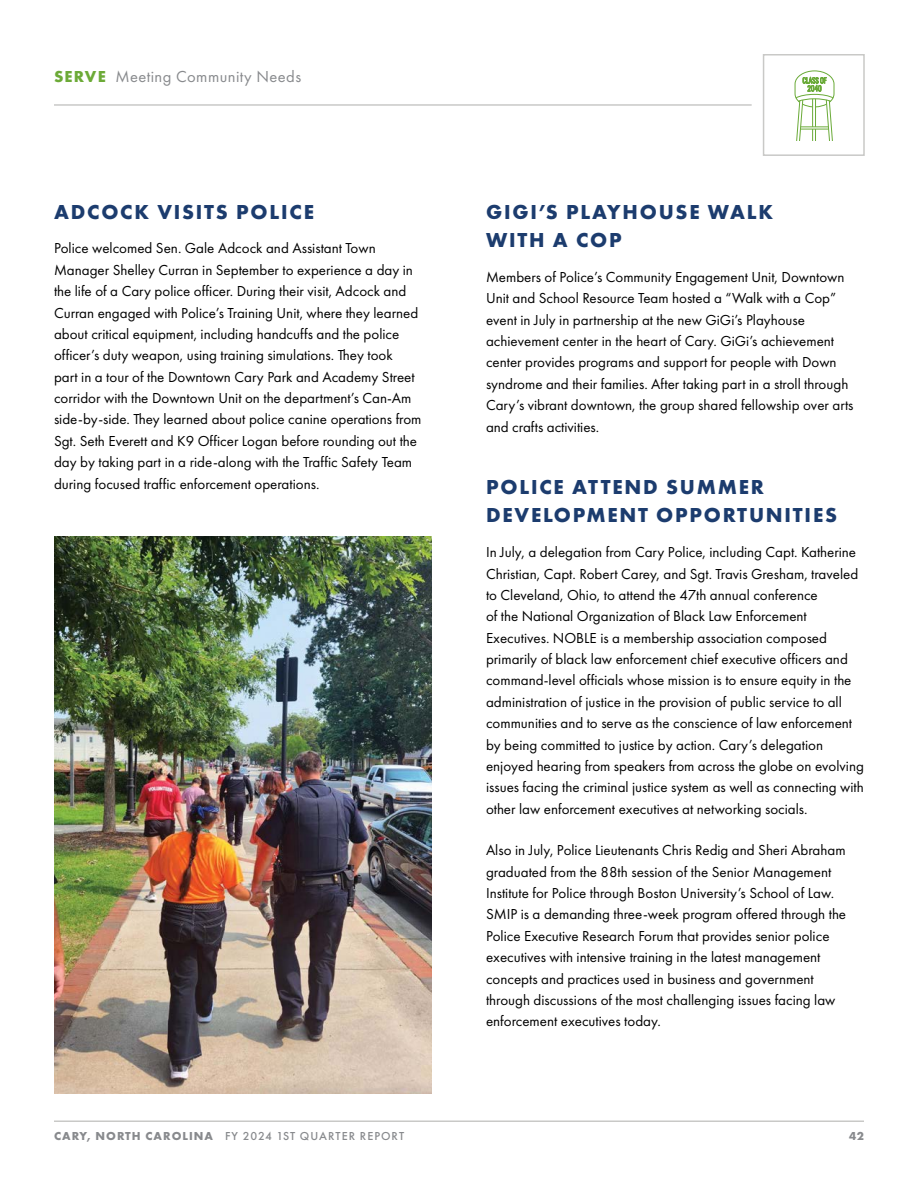
<style>
.page{position:relative;width:918px;height:1188px;background:#fff}
.page>*{position:absolute;margin:0;border:0;box-sizing:border-box;transform-origin:0 0}
.t1{font:700 21px/28.5px "Futura PT";letter-spacing:.085em;color:#1c3c6e}
.t2{font:16.5px "Futura PT";letter-spacing:.025em;color:#888a8d}
.t3{font:15px/21.3px "Futura PT";color:#000}
.t4{font:500 12px "Futura PT";letter-spacing:.085em;color:#888a8d}
.t5{font:700 12px "Futura PT";color:#888a8d}
.s1{font-weight:700;color:#6caa37}
.s2{font-weight:700}
</style>
<div class="page">
<hr style="left:54px;top:104px;width:698px;height:2px;background:#c9c9c7">
<hr style="left:54px;top:1120px;width:810px;height:2px;background:#c9c9c7">
<svg style="left:794px;top:70px;width:41px;height:71px"></svg>
<div style="left:763px;top:54px;width:102px;height:102px;border:2px solid #c9c9c7"></div>
<img style="left:54px;top:537px;width:378px;height:557px">
<p class="t2" style="left:54px;top:66px;width:249px"><span class="s1">SERVE</span> Meeting Community Needs</p>
<h1 class="t1" style="left:54px;top:197px;width:261px">ADCOCK VISITS POLICE</h1>
<p class="t3" style="left:54px;top:238px;width:369px">Police welcomed Sen. Gale Adcock and Assistant Town Manager Shelley Curran in September to experience a day in the life of a Cary police officer. During their visit, Adcock and Curran engaged with Police’s Training Unit, where they learned about critical equipment, including handcuffs and the police officer’s duty weapon, using training simulations. They took<br>part in a tour of the Downtown Cary Park and Academy Street corridor with the Downtown Unit on the department’s Can-Am side-by-side. They learned about police canine operations from Sgt. Seth Everett and K9 Officer Logan before rounding out the day by taking part in a ride-along with the Traffic Safety Team during focused traffic enforcement operations.</p>
<p class="t4" style="left:54px;top:1129px;width:352px"><span class="s2">CARY, NORTH CAROLINA</span> FY 2024 1ST QUARTER REPORT</p>
<h1 class="t1" style="left:486px;top:197px;width:289px">GIGI’S PLAYHOUSE WALK<br>WITH A COP</h1>
<p class="t3" style="left:486px;top:266px;width:369px">Members of Police’s Community Engagement Unit, Downtown Unit and School Resource Team hosted a “Walk with a Cop” event in July in partnership at the new GiGi’s Playhouse achievement center in the heart of Cary. GiGi’s achievement center provides programs and support for people with Down syndrome and their families. After taking part in a stroll through Cary’s vibrant downtown, the group shared fellowship over arts and crafts activities.</p>
<h1 class="t1" style="left:486px;top:472px;width:352px">POLICE ATTEND SUMMER<br>DEVELOPMENT OPPORTUNITIES</h1>
<p class="t3" style="left:486px;top:541px;width:380px">In July, a delegation from Cary Police, including Capt. Katherine Christian, Capt. Robert Carey, and Sgt. Travis Gresham, traveled to Cleveland, Ohio, to attend the 47th annual conference<br>of the National Organization of Black Law Enforcement Executives. NOBLE is a membership association composed primarily of black law enforcement chief executive officers and command-level officials whose mission is to ensure equity in the administration of justice in the provision of public service to all communities and to serve as the conscience of law enforcement by being committed to justice by action. Cary’s delegation enjoyed hearing from speakers from across the globe on evolving issues facing the criminal justice system as well as connecting with other law enforcement executives at networking socials.</p>
<p class="t3" style="left:486px;top:840px;width:362px">Also in July, Police Lieutenants Chris Redig and Sheri Abraham graduated from the 88th session of the Senior Management Institute for Police through Boston University’s School of Law.<br>SMIP is a demanding three-week program offered through the Police Executive Research Forum that provides senior police executives with intensive training in the latest management concepts and practices used in business and government through discussions of the most challenging issues facing law enforcement executives today.</p>
<p class="t5" style="left:849px;top:1128px;width:16px">42</p>
</div>
